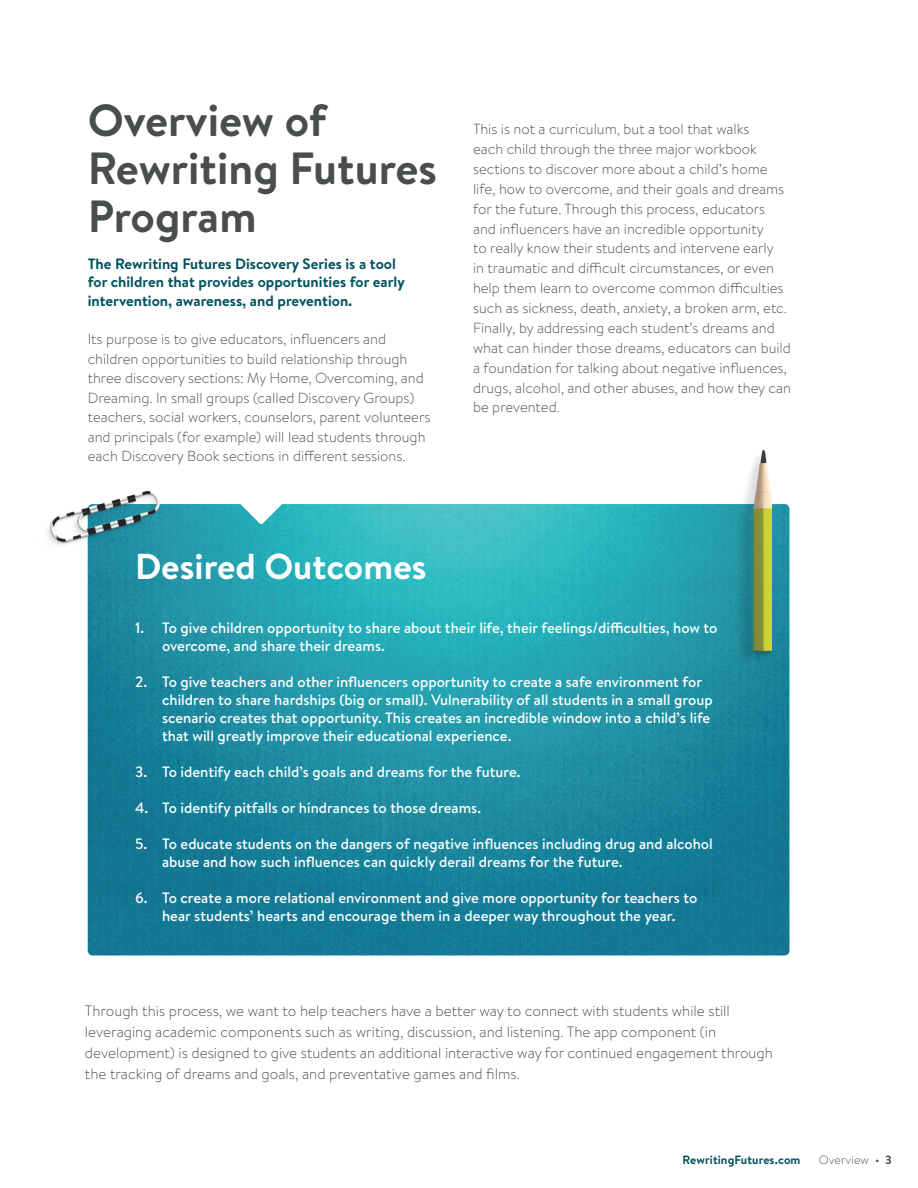
<style>
.page{position:relative;width:918px;height:1188px;background:#fff}
.page>*{position:absolute;margin:0;border:0;box-sizing:border-box;transform-origin:0 0}
.t1{font:700 45px/48px "Brandon Text";color:#494d4d}
.t2{font:700 36px "Brandon Text";color:#fff}
.t3{font:500 15px/18px "Brandon Text";color:#fff}
.t4{font:300 15px/21px "Brandon Text";color:#494d4d}
.t5{font:700 15px/18.8px "Brandon Text";color:#00515e}
.t6{font:300 14.7px/20px "Brandon Text";color:#494d4d}
.t7{font:700 12px "Brandon Text";letter-spacing:.01em;color:#00515e}
.t8{font:300 12px "Brandon Text";letter-spacing:.01em;color:#494d4d}
.s1{font-weight:400}
.s2{font-weight:700}
</style>
<div class="page">
<img style="left:88px;top:504px;width:701px;height:452px">
<img style="left:729px;top:451px;width:43px;height:214px">
<img style="left:47px;top:491px;width:115px;height:74px">
<svg style="left:230px;top:504px;width:63px;height:21px"></svg>
<p class="t1" style="left:88px;top:95px;width:351px">Overview of<br>Rewriting Futures<br>Program</p>
<p class="t5" style="left:88px;top:254px;width:319px">The Rewriting Futures Discovery Series is a tool for children that provides opportunities for early intervention, awareness, and prevention.</p>
<p class="t6" style="left:88px;top:329px;width:344px;line-height:19.5px">Its purpose is to give educators, influencers and children opportunities to build relationship through three discovery sections: My Home, Overcoming, and Dreaming. In small groups (called Discovery Groups) teachers, social workers, counselors, parent volunteers and principals (for example) will lead students through each Discovery Book sections in different sessions.</p>
<p class="t2" style="left:135px;top:541px;width:293px">Desired Outcomes</p>
<p class="t6" style="left:473px;top:119px;width:319px">This is not a curriculum, but a tool that walks<br>each child through the three major workbook sections to discover more about a child’s home life, how to overcome, and their goals and dreams for the future. Through this process, educators and influencers have an incredible opportunity<br>to really know their students and intervene early<br>in traumatic and difficult circumstances, or even help them learn to overcome common difficulties such as sickness, death, anxiety, a broken arm, etc.<br>Finally, by addressing each student’s dreams and what can hinder those dreams, educators can build a foundation for talking about negative influences, drugs, alcohol, and other abuses, and how they can be prevented.</p>
<p class="t3" style="left:162px;top:618px;width:557px;text-indent:-27px">1. To give children opportunity to share about their life, their feelings/difficulties, how to overcome, and share their dreams.</p>
<p class="t3" style="left:162px;top:672px;width:552px;text-indent:-27px">2. To give teachers and other influencers opportunity to create a safe environment for children to share hardships (big or small). Vulnerability of all students in a small group scenario creates that opportunity. This creates an incredible window into a child’s life that will greatly improve their educational experience.</p>
<p class="t3" style="left:135px;top:762px;width:387px">3. To identify each child’s goals and dreams for the future.</p>
<p class="t3" style="left:135px;top:798px;width:348px">4. To identify pitfalls or hindrances to those dreams.</p>
<p class="t3" style="left:162px;top:834px;width:552px;text-indent:-27px">5. To educate students on the dangers of negative influences including drug and alcohol abuse and how such influences can quickly derail dreams for the future.</p>
<p class="t3" style="left:135px;top:888px;width:564px;text-align:center">6. To create a more relational environment and give more opportunity for teachers to hear students’ hearts and encourage them in a deeper way throughout the year.</p>
<p class="t4" style="left:85px;top:1000px;width:689px">Through this process, we want to help teachers have a better way to connect with students while still leveraging academic components such as writing, discussion, and listening. The app component (in development) is designed to give students an additional interactive way for continued engagement through the tracking of dreams and goals, and preventative games and films.</p>
<p class="t7" style="left:683px;top:1152px;width:119px">RewritingFutures.com</p>
<p class="t8" style="left:819px;top:1152px;width:75px">Overview <span class="s1">•</span> <span class="s2">3</span></p>
</div>
